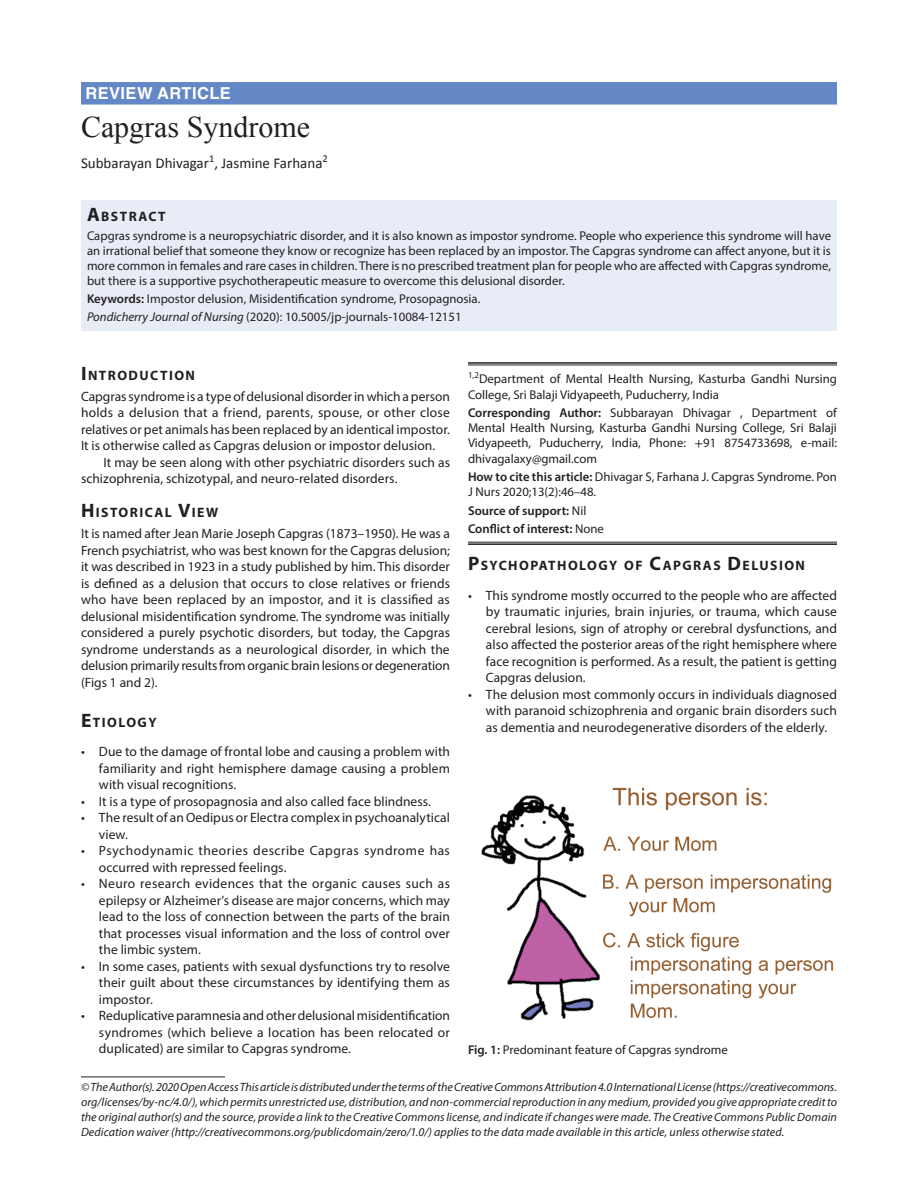
<style>
.page{position:relative;width:918px;height:1188px;background:#fff}
.page>*{position:absolute;margin:0;border:0;box-sizing:border-box;transform-origin:0 0}
.t1{font:30px "Times New Roman";color:#231f20}
.t2{font:700 16.5px "Helvetica LT Std";letter-spacing:.025em;color:#fff}
.t3{font:15px "Calibri";color:#231f20}
.t4{font:700 13.65px "Myriad Pro";letter-spacing:.105em;color:#231f20}
.t5{font:13.5px/16.5px "Myriad Pro";letter-spacing:.005em;color:#231f20;text-align:justify}
.t6{font:13.5px/16.5px "Myriad Pro";letter-spacing:.035em;color:#231f20}
.t7{font:12.75px/15.3px "Myriad Pro";color:#231f20}
.t8{font:600 12.75px/18.3px "Myriad Pro";color:#231f20}
.t9{font:italic 12px/15px "Myriad Pro";letter-spacing:.005em;color:#231f20;text-align:justify}
.s1{font-size:19.5px}
.s2{font-weight:600}
.s3{font-style:italic}
.s4{font-family:"STIX"}
.s5{font-weight:400}
</style>
<div class="page">
<div style="left:81px;top:82px;width:756px;height:23px;background:#6487c5"></div>
<div style="left:81px;top:200px;width:756px;height:26px;background:#e8ecf6"></div>
<div style="left:81px;top:225px;width:756px;height:69px;background:#e8ecf6"></div>
<div style="left:81px;top:288px;width:756px;height:24px;background:#e8ecf6"></div>
<div style="left:81px;top:306px;width:756px;height:24px;background:#e8ecf6"></div>
<hr style="left:468px;top:362px;width:369px;height:2px;background:#231f20">
<hr style="left:468px;top:365px;width:369px;height:1px;background:#231f20">
<hr style="left:468px;top:542px;width:369px;height:1px;background:#231f20">
<hr style="left:468px;top:543px;width:369px;height:2px;background:#231f20">
<hr style="left:81px;top:1077px;width:144px;height:1px;background:#231f20">
<img style="left:481px;top:787px;width:352px;height:234px">
<p class="t2" style="left:86px;top:83px;width:147px">REVIEW ARTICLE</p>
<h1 class="t1" style="left:81px;top:107px;width:231px">Capgras Syndrome</h1>
<p class="t3" style="left:81px;top:154px;width:248px">Subbarayan Dhivagar<sup>1</sup>, Jasmine Farhana<sup>2</sup></p>
<p class="t4" style="left:87px;top:207px;width:80px"><span class="s1">A</span>BSTRACT</p>
<p class="t7" style="left:87px;top:228px;width:746px;text-align:justify">Capgras syndrome is a neuropsychiatric disorder, and it is also known as impostor syndrome. People who experience this syndrome will have an irrational belief that someone they know or recognize has been replaced by an impostor. The Capgras syndrome can affect anyone, but it is more common in females and rare cases in children. There is no prescribed treatment plan for people who are affected with Capgras syndrome, but there is a supportive psychotherapeutic measure to overcome this delusional disorder.</p>
<p class="t7" style="left:87px;top:290px;width:395px;line-height:18px"><span class="s2">Keywords:</span> Impostor delusion, Misidentification syndrome, Prosopagnosia.<br><span class="s3">Pondicherry Journal of Nursing</span> (2020): 10.5005/jp-journals-10084-12151</p>
<p class="t4" style="left:81px;top:366px;width:116px"><span class="s1">I</span>NTRODUCTION</p>
<p class="t5" style="left:81px;top:388px;width:371px">Capgras syndrome is a type of delusional disorder in which a person holds a delusion that a friend, parents, spouse, or other close relatives or pet animals has been replaced by an identical impostor.<br>It is otherwise called as Capgras delusion or impostor delusion.</p>
<p class="t5" style="left:81px;top:454px;width:371px;text-indent:23px">It may be seen along with other psychiatric disorders such as schizophrenia, schizotypal, and neuro-related disorders.</p>
<p class="t4" style="left:81px;top:504px;width:139px"><span class="s1">H</span>ISTORICAL <span class="s1">V</span>IEW</p>
<p class="t5" style="left:81px;top:525px;width:371px">It is named after Jean Marie Joseph Capgras (1873–1950). He was a French psychiatrist, who was best known for the Capgras delusion; it was described in 1923 in a study published by him. This disorder is defined as a delusion that occurs to close relatives or friends who have been replaced by an impostor, and it is classified as delusional misidentification syndrome. The syndrome was initially considered a purely psychotic disorders, but today, the Capgras syndrome understands as a neurological disorder, in which the delusion primarily results from organic brain lesions or degeneration (Figs 1 and 2).</p>
<p class="t4" style="left:81px;top:714px;width:77px"><span class="s1">E</span>TIOLOGY</p>
<p class="t5" style="left:99px;top:743px;width:353px;text-indent:-18px">• Due to the damage of frontal lobe and causing a problem with familiarity and right hemisphere damage causing a problem with visual recognitions.</p>
<p class="t5" style="left:81px;top:793px;width:352px">• It is a type of prosopagnosia and also called face blindness.</p>
<p class="t5" style="left:99px;top:809px;width:352px;text-indent:-18px">• The result of an Oedipus or Electra complex in psychoanalytical view.</p>
<p class="t6" style="left:99px;top:842px;width:352px;text-indent:-18px">• Psychodynamic theories describe Capgras syndrome has occurred with repressed feelings.</p>
<p class="t5" style="left:99px;top:875px;width:353px;text-indent:-18px">• Neuro research evidences that the organic causes such as epilepsy or Alzheimer’s disease are major concerns, which may lead to the loss of connection between the parts of the brain that processes visual information and the loss of control over the limbic system.</p>
<p class="t5" style="left:99px;top:958px;width:352px;text-indent:-18px">• In some cases, patients with sexual dysfunctions try to resolve their guilt about these circumstances by identifying them as impostor.</p>
<p class="t5" style="left:99px;top:1007px;width:353px;text-indent:-18px">• Reduplicative paramnesia and other delusional misidentification syndromes (which believe a location has been relocated or duplicated) are similar to Capgras syndrome.</p>
<p class="t7" style="left:468px;top:371px;width:371px"><sup>1,2</sup>Department of Mental Health Nursing, Kasturba Gandhi Nursing<br>College, Sri Balaji Vidyapeeth, Puducherry, India</p>
<p class="t7" style="left:468px;top:405px;width:371px;text-align:justify"><span class="s2">Corresponding Author:</span> Subbarayan Dhivagar , Department of Mental Health Nursing, Kasturba Gandhi Nursing College, Sri Balaji Vidyapeeth, Puducherry, India, Phone: <span class="s4">+</span>91 8754733698, e-mail: dhivagalaxy@gmail.com</p>
<p class="t7" style="left:468px;top:469px;width:371px"><span class="s2">How to cite this article:</span> Dhivagar S, Farhana J. Capgras Syndrome. Pon<br>J Nurs 2020;13(2):46–48.</p>
<p class="t8" style="left:468px;top:501px;width:137px">Source of support: <span class="s5">Nil<br></span>Conflict of interest: <span class="s5">None</span></p>
<p class="t4" style="left:468px;top:557px;width:339px"><span class="s1">P</span>SYCHOPATHOLOGY OF <span class="s1">C</span>APGRAS <span class="s1">D</span>ELUSION</p>
<p class="t5" style="left:486px;top:587px;width:353px;text-indent:-18px">• This syndrome mostly occurred to the people who are affected by traumatic injuries, brain injuries, or trauma, which cause cerebral lesions, sign of atrophy or cerebral dysfunctions, and also affected the posterior areas of the right hemisphere where face recognition is performed. As a result, the patient is getting Capgras delusion.</p>
<p class="t5" style="left:486px;top:686px;width:352px;text-indent:-18px">• The delusion most commonly occurs in individuals diagnosed with paranoid schizophrenia and organic brain disorders such as dementia and neurodegenerative disorders of the elderly.</p>
<p class="t7" style="left:468px;top:1042px;width:261px"><span class="s2">Fig. 1:</span> Predominant feature of Capgras syndrome</p>
<p class="t9" style="left:81px;top:1079px;width:758px">© The Author(s). 2020 Open Access This article is distributed under the terms of the Creative Commons Attribution 4.0 International License (https://creativecommons. org/licenses/by-nc/4.0/), which permits unrestricted use, distribution, and non-commercial reproduction in any medium, provided you give appropriate credit to the original author(s) and the source, provide a link to the Creative Commons license, and indicate if changes were made. The Creative Commons Public Domain Dedication waiver (http://creativecommons.org/publicdomain/zero/1.0/) applies to the data made available in this article, unless otherwise stated.</p>
</div>
